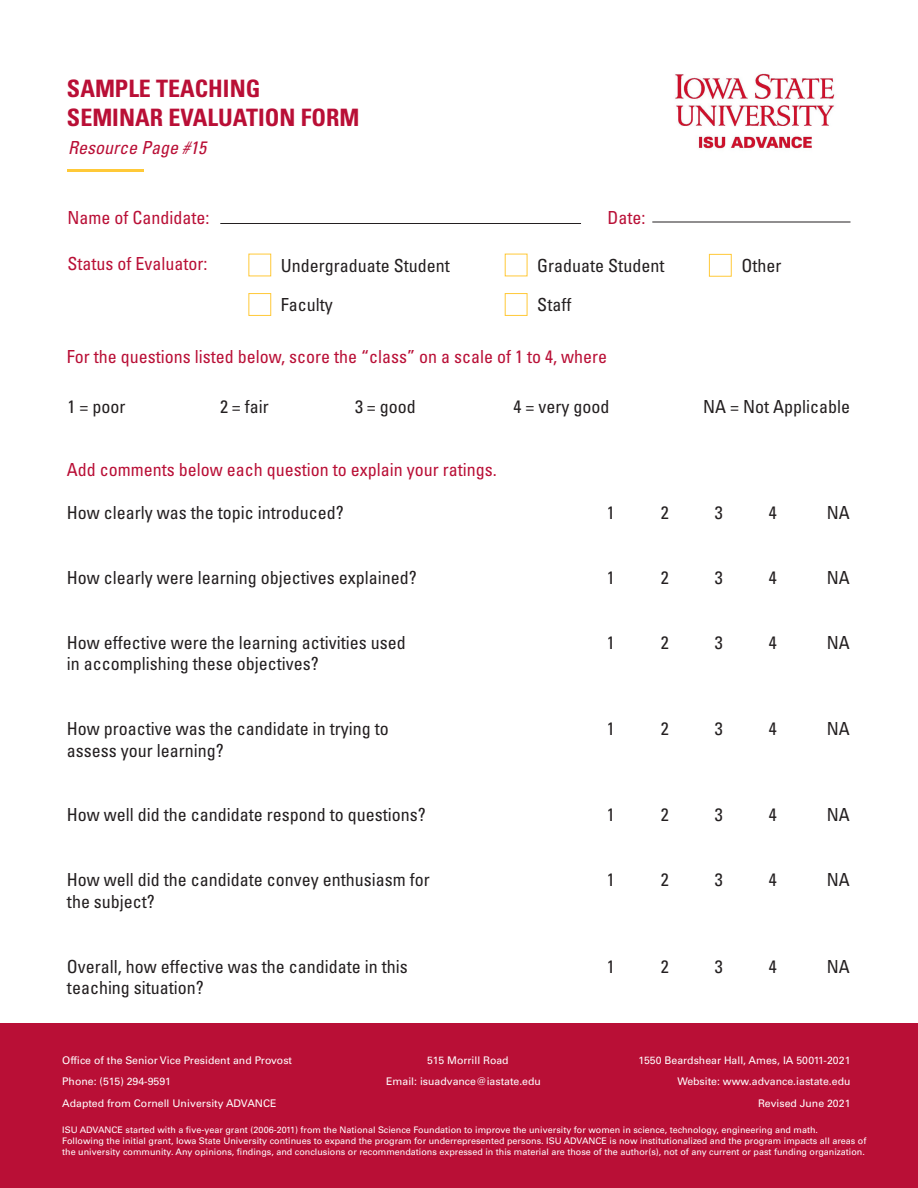
<style>
.page{position:relative;width:918px;height:1188px;background:#fff}
.page>*{position:absolute;margin:0;border:0;box-sizing:border-box;transform-origin:0 0}
.t1{font:700 condensed 24px "Univers LT Std";color:#b90f36}
.t2{font:condensed 18px "Univers LT Std";color:#231f20}
.t3{font:condensed 18px "Univers LT Std";color:#b90f36}
.t4{font:italic condensed 18px "Univers LT Std";color:#b90f36}
.t5{font:10.5px "Univers LT Std";color:#fff}
.t6{font:9px/10.8px "Univers LT Std";color:#fff}
</style>
<div class="page">
<hr style="left:67px;top:169px;width:77px;height:3px;background:#ffc938">
<hr style="left:652px;top:222px;width:199px;height:1px;background:#231f20">
<hr style="left:220px;top:223px;width:361px;height:1px;background:#231f20">
<div style="left:248px;top:293px;width:23px;height:23px;border:1px solid #ffc938"></div>
<div style="left:709px;top:254px;width:23px;height:23px;border:1px solid #ffc938"></div>
<div style="left:505px;top:293px;width:22px;height:23px;border:1px solid #ffc938"></div>
<div style="left:0;top:1024px;width:918px;height:164px;background:#b90f36"></div>
<img style="left:675px;top:73px;width:160px;height:76px">
<p class="t1" style="left:67px;top:74px;width:195px">SAMPLE TEACHING</p>
<p class="t1" style="left:67px;top:103px;width:294px">SEMINAR EVALUATION FORM</p>
<p class="t4" style="left:68px;top:136px;width:139px">Resource Page #15</p>
<p class="t3" style="left:68px;top:206px;width:144px">Name of Candidate:</p>
<p class="t3" style="left:608px;top:206px;width:39px">Date:</p>
<p class="t3" style="left:68px;top:252px;width:141px">Status of Evaluator:</p>
<p class="t2" style="left:281px;top:254px;width:171px">Undergraduate Student</p>
<p class="t2" style="left:281px;top:293px;width:53px">Faculty</p>
<p class="t2" style="left:537px;top:254px;width:129px">Graduate Student</p>
<p class="t2" style="left:742px;top:254px;width:41px">Other</p>
<p class="t2" style="left:537px;top:293px;width:36px">Staff</p>
<p class="t3" style="left:67px;top:345px;width:542px">For the questions listed below, score the “class” on a scale of 1 to 4, where</p>
<p class="t2" style="left:68px;top:395px;width:59px">1 = poor</p>
<p class="t2" style="left:220px;top:395px;width:50px">2 = fair</p>
<p class="t2" style="left:355px;top:395px;width:62px">3 = good</p>
<p class="t2" style="left:514px;top:395px;width:97px">4 = very good</p>
<p class="t2" style="left:703px;top:395px;width:148px">NA = Not Applicable</p>
<p class="t3" style="left:67px;top:458px;width:431px">Add comments below each question to explain your ratings.</p>
<p class="t2" style="left:67px;top:501px;width:278px">How clearly was the topic introduced?</p>
<p class="t2" style="left:607px;top:501px;width:9px">1</p>
<p class="t2" style="left:661px;top:501px;width:9px">2</p>
<p class="t2" style="left:715px;top:501px;width:9px">3</p>
<p class="t2" style="left:769px;top:501px;width:9px">4</p>
<p class="t2" style="left:827px;top:501px;width:25px">NA</p>
<p class="t2" style="left:67px;top:566px;width:351px">How clearly were learning objectives explained?</p>
<p class="t2" style="left:607px;top:566px;width:9px">1</p>
<p class="t2" style="left:661px;top:566px;width:9px">2</p>
<p class="t2" style="left:715px;top:566px;width:9px">3</p>
<p class="t2" style="left:769px;top:566px;width:9px">4</p>
<p class="t2" style="left:827px;top:566px;width:25px">NA</p>
<p class="t2" style="left:67px;top:631px;width:340px">How effective were the learning activities used</p>
<p class="t2" style="left:607px;top:631px;width:9px">1</p>
<p class="t2" style="left:661px;top:631px;width:9px">2</p>
<p class="t2" style="left:715px;top:631px;width:9px">3</p>
<p class="t2" style="left:769px;top:631px;width:9px">4</p>
<p class="t2" style="left:827px;top:631px;width:25px">NA</p>
<p class="t2" style="left:67px;top:652px;width:253px">in accomplishing these objectives?</p>
<p class="t2" style="left:67px;top:717px;width:323px">How proactive was the candidate in trying to</p>
<p class="t2" style="left:607px;top:717px;width:9px">1</p>
<p class="t2" style="left:661px;top:717px;width:9px">2</p>
<p class="t2" style="left:715px;top:717px;width:9px">3</p>
<p class="t2" style="left:769px;top:717px;width:9px">4</p>
<p class="t2" style="left:827px;top:717px;width:25px">NA</p>
<p class="t2" style="left:67px;top:739px;width:158px">assess your learning?</p>
<p class="t2" style="left:67px;top:804px;width:360px">How well did the candidate respond to questions?</p>
<p class="t2" style="left:607px;top:804px;width:9px">1</p>
<p class="t2" style="left:661px;top:804px;width:9px">2</p>
<p class="t2" style="left:715px;top:804px;width:9px">3</p>
<p class="t2" style="left:769px;top:804px;width:9px">4</p>
<p class="t2" style="left:827px;top:804px;width:25px">NA</p>
<p class="t2" style="left:67px;top:868px;width:364px">How well did the candidate convey enthusiasm for</p>
<p class="t2" style="left:607px;top:868px;width:9px">1</p>
<p class="t2" style="left:661px;top:868px;width:9px">2</p>
<p class="t2" style="left:715px;top:868px;width:9px">3</p>
<p class="t2" style="left:769px;top:868px;width:9px">4</p>
<p class="t2" style="left:827px;top:868px;width:25px">NA</p>
<p class="t2" style="left:67px;top:890px;width:89px">the subject?</p>
<p class="t2" style="left:67px;top:955px;width:342px">Overall, how effective was the candidate in this</p>
<p class="t2" style="left:607px;top:955px;width:9px">1</p>
<p class="t2" style="left:661px;top:955px;width:9px">2</p>
<p class="t2" style="left:715px;top:955px;width:9px">3</p>
<p class="t2" style="left:769px;top:955px;width:9px">4</p>
<p class="t2" style="left:827px;top:955px;width:25px">NA</p>
<p class="t2" style="left:67px;top:976px;width:138px">teaching situation?</p>
<p class="t5" style="left:62px;top:1054px;width:231px">Office of the Senior Vice President and Provost</p>
<p class="t5" style="left:427px;top:1054px;width:83px">515 Morrill Road</p>
<p class="t5" style="left:638px;top:1054px;width:214px">1550 Beardshear Hall, Ames, IA 50011-2021</p>
<p class="t5" style="left:62px;top:1075px;width:110px">Phone: (515) 294-9591</p>
<p class="t5" style="left:386px;top:1075px;width:156px">Email: isuadvance@iastate.edu</p>
<p class="t5" style="left:677px;top:1075px;width:175px">Website: www.advance.iastate.edu</p>
<p class="t5" style="left:62px;top:1097px;width:216px">Adapted from Cornell University ADVANCE</p>
<p class="t5" style="left:758px;top:1097px;width:94px">Revised June 2021</p>
<p class="t6" style="left:62px;top:1125px;width:757px">ISU ADVANCE started with a five-year grant (2006-2011) from the National Science Foundation to improve the university for women in science, technology, engineering and math.</p>
<p class="t6" style="left:62px;top:1136px;width:806px">Following the initial grant, Iowa State University continues to expand the program for underrepresented persons. ISU ADVANCE is now institutionalized and the program impacts all areas of the university community. Any opinions, findings, and conclusions or recommendations expressed in this material are those of the author(s), not of any current or past funding organization.</p>
</div>
